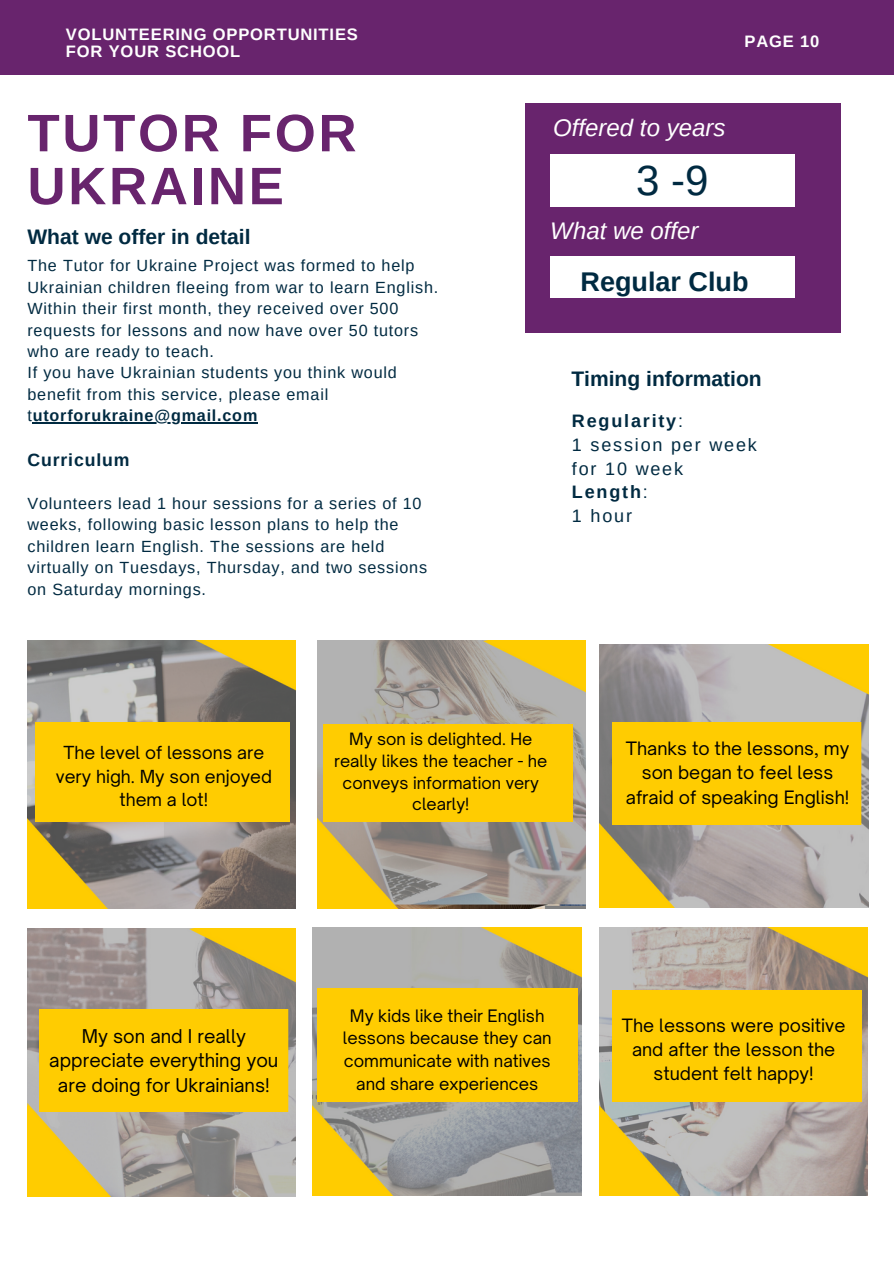
<style>
.page{position:relative;width:894px;height:1264px;background:#fff}
.page>*{position:absolute;margin:0;border:0;box-sizing:border-box;transform-origin:0 0}
.t1{font:700 52.8px/52.9px "Arimo";letter-spacing:.05em;color:#68246d}
.t2{font:42px "Arimo";color:#002a41}
.t3{font:700 27px "Arimo";color:#002a41}
.t4{font:italic 24px "Arimo";color:#fff}
.t5{font:700 21px "Arimo";color:#002a41}
.t6{font:18.15px/24.8px "Open Sauce One";color:#000;text-align:center}
.t7{font:18px/23.7px "Arimo";letter-spacing:.1em;color:#002a41}
.t8{font:17.7px/24.3px "Open Sauce One";color:#000;text-align:center}
.t9{font:700 17.7px "Arimo";letter-spacing:.05em;color:#002a41}
.t10{font:17.55px/23.7px "Open Sauce One";color:#000;text-align:center}
.t11{font:17.25px/23.7px "Open Sauce One";color:#000;text-align:center}
.t12{font:700 16.5px/17px "Arimo";letter-spacing:.05em;color:#fff}
.t13{font:16.35px/22.8px "Open Sauce One";color:#000;text-align:center}
.t14{font:16.2px/21.5px "Arimo";letter-spacing:.05em;color:#002a41}
.t15{font:16.2px/21.6px "Open Sauce One";color:#000;text-align:center}
.s1{font-weight:700}
</style>
<div class="page">
<div style="left:0;top:0;width:893px;height:74px;background:#68246d"></div>
<div style="left:525px;top:103px;width:315px;height:229px;background:#68246d"></div>
<div style="left:550px;top:153px;width:244px;height:53px;background:#fff"></div>
<div style="left:550px;top:256px;width:244px;height:42px;background:#fff"></div>
<img style="left:27px;top:640px;width:268px;height:268px">
<img style="left:27px;top:928px;width:268px;height:268px">
<img style="left:317px;top:640px;width:268px;height:268px">
<img style="left:313px;top:927px;width:268px;height:268px">
<img style="left:599px;top:927px;width:268px;height:268px">
<img style="left:599px;top:644px;width:269px;height:263px">
<div style="left:35px;top:722px;width:255px;height:99px;background:#ffcc01"></div>
<hr style="left:33px;top:422px;width:225px;height:1px;background:#002a41">
<div style="left:323px;top:724px;width:249px;height:97px;background:#ffcc01"></div>
<div style="left:612px;top:722px;width:249px;height:102px;background:#ffcc01"></div>
<div style="left:40px;top:1009px;width:248px;height:102px;background:#ffcc01"></div>
<div style="left:317px;top:988px;width:260px;height:113px;background:#ffcc01"></div>
<div style="left:612px;top:990px;width:249px;height:111px;background:#ffcc01"></div>
<p class="t12" style="left:66px;top:26px;width:293px">VOLUNTEERING OPPORTUNITIES<br>FOR YOUR SCHOOL</p>
<p class="t12" style="left:744px;top:33px;width:76px">PAGE 10</p>
<h1 class="t1" style="left:27px;top:106px;width:330px">TUTOR FOR<br>UKRAINE</h1>
<p class="t5" style="left:27px;top:225px;width:224px">What we offer in detail</p>
<p class="t14" style="left:27px;top:255px;width:412px">The Tutor for Ukraine Project was formed to help Ukrainian children fleeing from war to learn English.<br>Within their first month, they received over 500 requests for lessons and now have over 50 tutors who are ready to teach.<br>If you have Ukrainian students you think would benefit from this service, please email t<span class="s1">utorforukraine@gmail.com</span></p>
<p class="t9" style="left:27px;top:450px;width:104px">Curriculum</p>
<p class="t14" style="left:27px;top:492px;width:401px">Volunteers lead 1 hour sessions for a series of 10 weeks, following basic lesson plans to help the children learn English. The sessions are held virtually on Tuesdays, Thursday, and two sessions on Saturday mornings.</p>
<h3 class="t4" style="left:553px;top:115px;width:174px">Offered to years</h3>
<h2 class="t2" style="left:636px;top:157px;width:74px">3 -9</h2>
<h3 class="t4" style="left:550px;top:217px;width:150px">What we offer</h3>
<h3 class="t3" style="left:580px;top:266px;width:169px">Regular Club</h3>
<p class="t5" style="left:571px;top:367px;width:192px">Timing information</p>
<p class="t7" style="left:571px;top:409px;width:186px"><span class="s1">Regularity</span>:<br>1 session per week for 10 week<br><span class="s1">Length</span>:<br>1 hour</p>
<p class="t11" style="left:56px;top:740px;width:217px">The level of lessons are very high. My son enjoyed them a lot!</p>
<p class="t15" style="left:334px;top:728px;width:215px">My son is delighted. He really likes the teacher - he conveys information very clearly!</p>
<p class="t8" style="left:625px;top:736px;width:225px">Thanks to the lessons, my son began to feel less afraid of speaking English!</p>
<p class="t6" style="left:49px;top:1023px;width:230px">My son and I really appreciate everything you are doing for Ukrainians!</p>
<p class="t13" style="left:343px;top:1003px;width:210px">My kids like their English lessons because they can communicate with natives and share experiences</p>
<p class="t10" style="left:621px;top:1013px;width:225px">The lessons were positive and after the lesson the student felt happy!</p>
</div>
